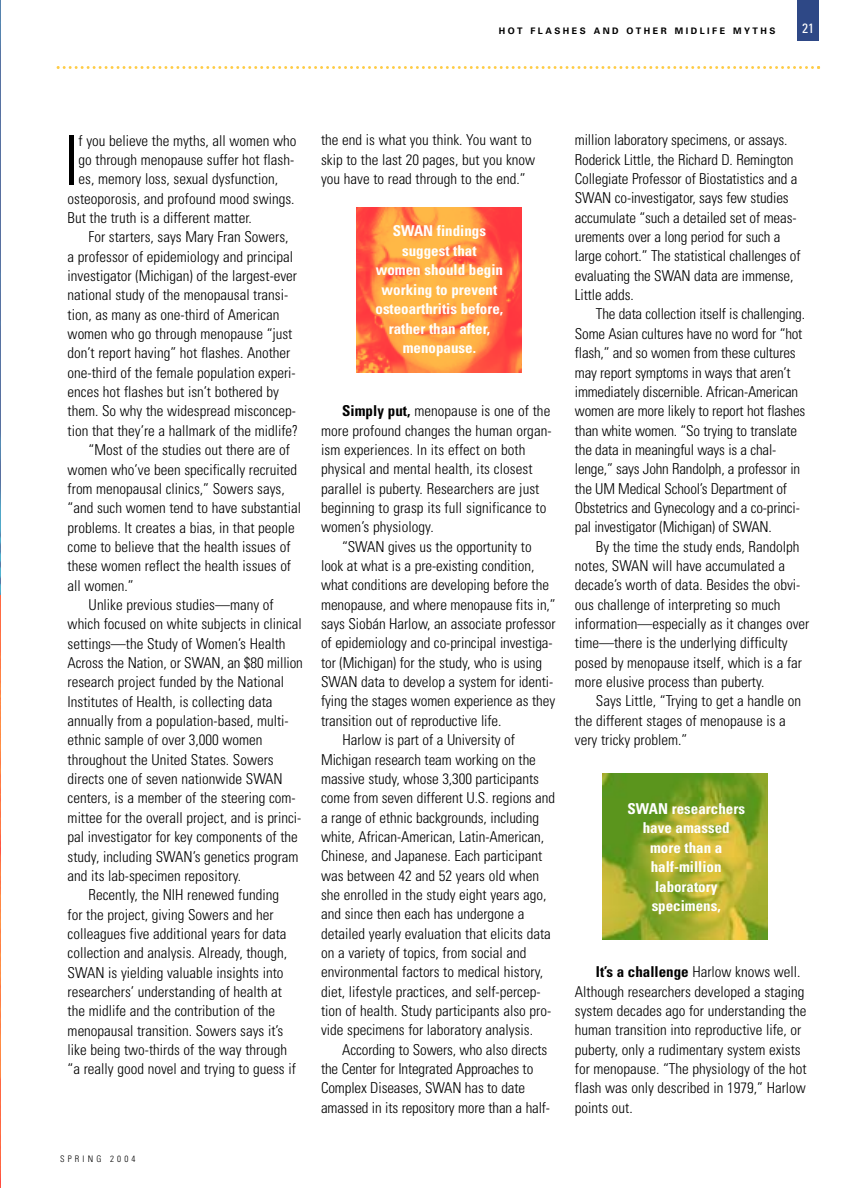
<style>
.page{position:relative;width:864px;height:1188px;background:#fff}
.page>*{position:absolute;margin:0;border:0;box-sizing:border-box;transform-origin:0 0}
.t1{font:300 condensed 68.55px "Univers";color:#000}
.t2{font:300 condensed 15px/19.4px "Univers";color:#000}
.t3{font:700 condensed 15px/19.5px "Univers";color:#fff;text-align:center}
.t4{font:condensed 13.5px "Univers";color:#fff}
.t5{font:700 9px "Univers";letter-spacing:.28em;color:#000}
.t6{font:300 condensed 9px "Univers";letter-spacing:.355em;color:#000}
.s1{font-weight:700}
</style>
<div class="page">
<img style="left:0;top:595px;width:1px;height:593px">
<img style="left:0;top:0;width:1px;height:595px">
<div style="left:797px;top:0;width:22px;height:40px;background:#2e4886"></div>
<svg style="left:57px;top:66px;width:763px;height:3px"></svg>
<img style="left:356px;top:208px;width:165px;height:165px">
<img style="left:602px;top:774px;width:166px;height:165px">
<p class="t5" style="left:499px;top:27px;width:278px">HOT FLASHES AND OTHER MIDLIFE MYTHS</p>
<p class="t4" style="left:802px;top:23px;width:13px">21</p>
<h1 class="t1" style="left:63px;top:135px;width:17px">I</h1>
<p class="t2" style="left:79px;top:132px;width:220px">f you believe the myths, all women who</p>
<p class="t2" style="left:79px;top:151px;width:217px">go through menopause suffer hot flash-</p>
<p class="t2" style="left:79px;top:171px;width:201px">es, memory loss, sexual dysfunction,</p>
<p class="t2" style="left:68px;top:190px;width:228px">osteoporosis, and profound mood swings.</p>
<p class="t2" style="left:68px;top:210px;width:186px">But the truth is a different matter.</p>
<p class="t2" style="left:89px;top:229px;width:201px">For starters, says Mary Fran Sowers,</p>
<p class="t2" style="left:68px;top:248px;width:227px">a professor of epidemiology and principal</p>
<p class="t2" style="left:68px;top:268px;width:231px">investigator (Michigan) of the largest-ever</p>
<p class="t2" style="left:68px;top:287px;width:222px">national study of the menopausal transi-</p>
<p class="t2" style="left:68px;top:306px;width:213px">tion, as many as one-third of American</p>
<p class="t2" style="left:68px;top:326px;width:226px">women who go through menopause “just</p>
<p class="t2" style="left:68px;top:345px;width:224px">don’t report having” hot flashes. Another</p>
<p class="t2" style="left:68px;top:364px;width:230px">one-third of the female population experi-</p>
<p class="t2" style="left:68px;top:384px;width:213px">ences hot flashes but isn’t bothered by</p>
<p class="t2" style="left:68px;top:403px;width:230px">them. So why the widespread misconcep-</p>
<p class="t2" style="left:68px;top:422px;width:232px">tion that they’re a hallmark of the midlife?</p>
<p class="t2" style="left:89px;top:442px;width:203px">“Most of the studies out there are of</p>
<p class="t2" style="left:68px;top:461px;width:231px">women who’ve been specifically recruited</p>
<p class="t2" style="left:68px;top:480px;width:219px">from menopausal clinics,” Sowers says,</p>
<p class="t2" style="left:68px;top:500px;width:235px">“and such women tend to have substantial</p>
<p class="t2" style="left:68px;top:519px;width:229px">problems. It creates a bias, in that people</p>
<p class="t2" style="left:68px;top:538px;width:224px">come to believe that the health issues of</p>
<p class="t2" style="left:68px;top:558px;width:225px">these women reflect the health issues of</p>
<p class="t2" style="left:68px;top:577px;width:68px">all women.”</p>
<p class="t2" style="left:89px;top:597px;width:187px">Unlike previous studies—many of</p>
<p class="t2" style="left:68px;top:616px;width:236px">which focused on white subjects in clinical</p>
<p class="t2" style="left:68px;top:635px;width:219px">settings—the Study of Women’s Health</p>
<p class="t2" style="left:68px;top:655px;width:237px">Across the Nation, or SWAN, an $80 million</p>
<p class="t2" style="left:68px;top:674px;width:218px">research project funded by the National</p>
<p class="t2" style="left:68px;top:693px;width:206px">Institutes of Health, is collecting data</p>
<p class="t2" style="left:68px;top:713px;width:223px">annually from a population-based, multi-</p>
<p class="t2" style="left:68px;top:732px;width:196px">ethnic sample of over 3,000 women</p>
<p class="t2" style="left:68px;top:751px;width:208px">throughout the United States. Sowers</p>
<p class="t2" style="left:68px;top:771px;width:217px">directs one of seven nationwide SWAN</p>
<p class="t2" style="left:68px;top:790px;width:230px">centers, is a member of the steering com-</p>
<p class="t2" style="left:68px;top:809px;width:235px">mittee for the overall project, and is princi-</p>
<p class="t2" style="left:68px;top:829px;width:232px">pal investigator for key components of the</p>
<p class="t2" style="left:68px;top:848px;width:232px">study, including SWAN’s genetics program</p>
<p class="t2" style="left:68px;top:867px;width:175px">and its lab-specimen repository.</p>
<p class="t2" style="left:89px;top:887px;width:192px">Recently, the NIH renewed funding</p>
<p class="t2" style="left:68px;top:906px;width:208px">for the project, giving Sowers and her</p>
<p class="t2" style="left:68px;top:925px;width:220px">colleagues five additional years for data</p>
<p class="t2" style="left:68px;top:945px;width:221px">collection and analysis. Already, though,</p>
<p class="t2" style="left:68px;top:964px;width:217px">SWAN is yielding valuable insights into</p>
<p class="t2" style="left:68px;top:984px;width:216px">researchers’ understanding of health at</p>
<p class="t2" style="left:68px;top:1003px;width:209px">the midlife and the contribution of the</p>
<p class="t2" style="left:68px;top:1022px;width:217px">menopausal transition. Sowers says it’s</p>
<p class="t2" style="left:68px;top:1042px;width:221px">like being two-thirds of the way through</p>
<p class="t2" style="left:68px;top:1061px;width:230px">“a really good novel and trying to guess if</p>
<p class="t6" style="left:60px;top:1156px;width:77px">SPRING 2004</p>
<p class="t2" style="left:321px;top:132px;width:216px">the end is what you think. You want to skip to the last 20 pages, but you know you have to read through to the end.”</p>
<p class="t3" style="left:376px;top:223px;width:129px">SWAN findings suggest that<br>women should begin working to prevent osteoarthritis before, rather than after, menopause.</p>
<p class="t2" style="left:321px;top:403px;width:232px;text-indent:21px"><span class="s1">Simply put,</span> menopause is one of the more profound changes the human organ&shy;ism experiences. In its effect on both physical and mental health, its closest parallel is puberty. Researchers are just beginning to grasp its full significance to women’s physiology.</p>
<p class="t2" style="left:342px;top:538px;width:191px">“SWAN gives us the opportunity to</p>
<p class="t2" style="left:321px;top:558px;width:215px">look at what is a pre-existing condition,</p>
<p class="t2" style="left:321px;top:577px;width:229px">what conditions are developing before the</p>
<p class="t2" style="left:321px;top:596px;width:236px">menopause, and where menopause fits in,”</p>
<p class="t2" style="left:321px;top:616px;width:236px">says Siobán Harlow, an associate professor</p>
<p class="t2" style="left:321px;top:635px;width:233px">of epidemiology and co-principal investiga-</p>
<p class="t2" style="left:321px;top:654px;width:223px">tor (Michigan) for the study, who is using</p>
<p class="t2" style="left:321px;top:674px;width:234px">SWAN data to develop a system for identi-</p>
<p class="t2" style="left:321px;top:693px;width:236px">fying the stages women experience as they</p>
<p class="t2" style="left:321px;top:712px;width:182px">transition out of reproductive life.</p>
<p class="t2" style="left:343px;top:732px;width:174px">Harlow is part of a University of</p>
<p class="t2" style="left:321px;top:751px;width:216px">Michigan research team working on the</p>
<p class="t2" style="left:321px;top:770px;width:219px">massive study, whose 3,300 participants</p>
<p class="t2" style="left:321px;top:790px;width:236px">come from seven different U.S. regions and</p>
<p class="t2" style="left:321px;top:809px;width:219px">a range of ethnic backgrounds, including</p>
<p class="t2" style="left:321px;top:828px;width:224px">white, African-American, Latin-American,</p>
<p class="t2" style="left:321px;top:848px;width:223px">Chinese, and Japanese. Each participant</p>
<p class="t2" style="left:321px;top:867px;width:219px">was between 42 and 52 years old when</p>
<p class="t2" style="left:321px;top:886px;width:227px">she enrolled in the study eight years ago,</p>
<p class="t2" style="left:321px;top:906px;width:205px">and since then each has undergone a</p>
<p class="t2" style="left:321px;top:925px;width:231px">detailed yearly evaluation that elicits data</p>
<p class="t2" style="left:321px;top:945px;width:207px">on a variety of topics, from social and</p>
<p class="t2" style="left:321px;top:964px;width:224px">environmental factors to medical history,</p>
<p class="t2" style="left:321px;top:983px;width:221px">diet, lifestyle practices, and self-percep-</p>
<p class="t2" style="left:321px;top:1003px;width:232px">tion of health. Study participants also pro-</p>
<p class="t2" style="left:321px;top:1022px;width:214px">vide specimens for laboratory analysis.</p>
<p class="t2" style="left:342px;top:1041px;width:207px">According to Sowers, who also directs</p>
<p class="t2" style="left:321px;top:1061px;width:214px">the Center for Integrated Approaches to</p>
<p class="t2" style="left:321px;top:1080px;width:206px">Complex Diseases, SWAN has to date</p>
<p class="t2" style="left:321px;top:1099px;width:231px">amassed in its repository more than a half-</p>
<p class="t2" style="left:575px;top:132px;width:227px">million laboratory specimens, or assays.<br>Roderick Little, the Richard D. Remington Collegiate Professor of Biostatistics and a SWAN co-investigator, says few studies accumulate “such a detailed set of meas&shy;urements over a long period for such a large cohort.” The statistical challenges of evaluating the SWAN data are immense, Little adds.</p>
<p class="t2" style="left:575px;top:306px;width:232px;text-indent:21px">The data collection itself is challenging.<br>Some Asian cultures have no word for “hot flash,” and so women from these cultures may report symptoms in ways that aren’t immediately discernible. African-American women are more likely to report hot flashes than white women. “So trying to translate the data in meaningful ways is a chal&shy;lenge,” says John Randolph, a professor in the UM Medical School’s Department of Obstetrics and Gynecology and a co-princi&shy;pal investigator (Michigan) of SWAN.</p>
<p class="t2" style="left:575px;top:538px;width:236px;text-indent:21px">By the time the study ends, Randolph notes, SWAN will have accumulated a decade’s worth of data. Besides the obvi&shy;ous challenge of interpreting so much information—especially as it changes over time—there is the underlying difficulty posed by menopause itself, which is a far more elusive process than puberty.</p>
<p class="t2" style="left:575px;top:693px;width:228px;text-indent:21px">Says Little, “Trying to get a handle on the different stages of menopause is a very tricky problem.”</p>
<p class="t3" style="left:627px;top:800px;width:119px">SWAN researchers have amassed more than a half-million laboratory specimens,</p>
<p class="t2" style="left:575px;top:964px;width:233px;text-indent:21px"><span class="s1">It’s a challenge</span> Harlow knows well.<br>Although researchers developed a staging system decades ago for understanding the human transition into reproductive life, or puberty, only a rudimentary system exists for menopause. “The physiology of the hot flash was only described in 1979,” Harlow points out.</p>
</div>
